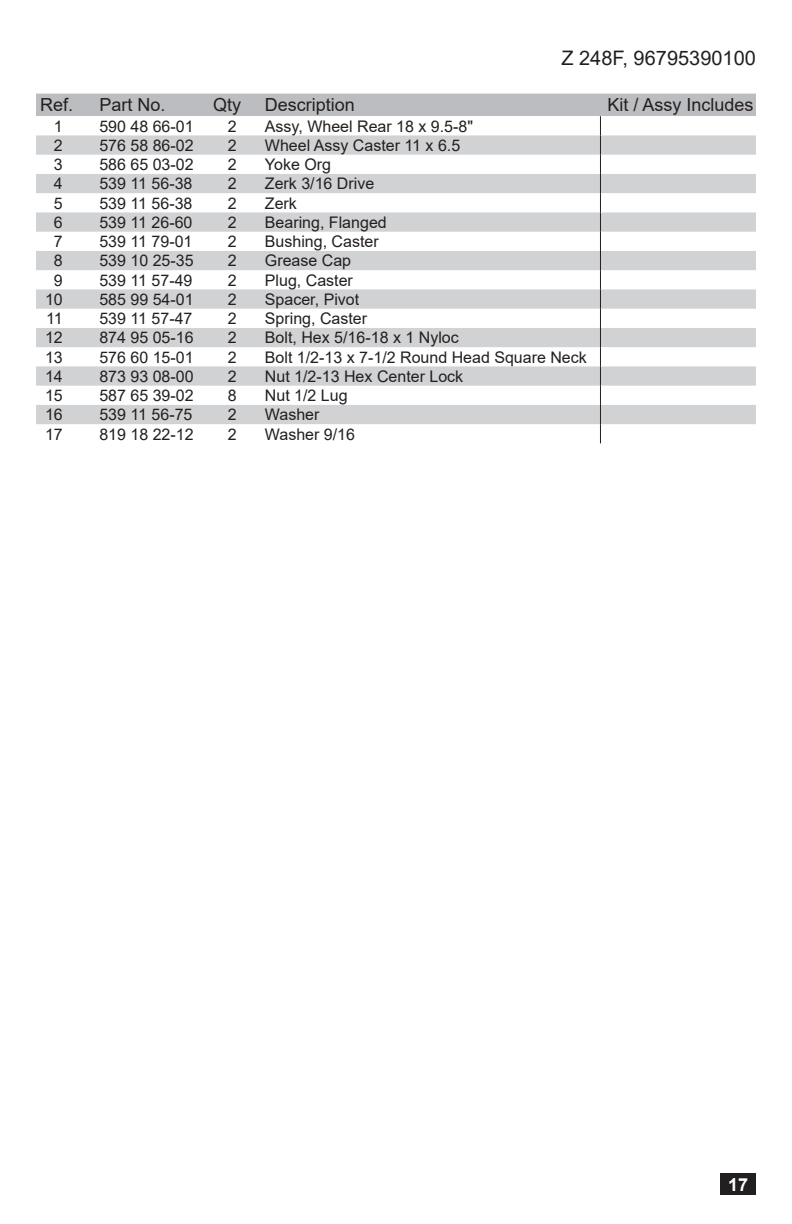
<style>
.page{position:relative;width:792px;height:1224px;background:#fff}
.page>*{position:absolute;margin:0;border:0;box-sizing:border-box;transform-origin:0 0}
.t1{font:20px "Arial";color:#231f20}
.Part_Head{font:18px "Arial";color:#231f20}
.t2{font:700 18px "Arial";color:#fff}
.PARTS{font:16px "Arial";color:#231f20}
.Bullet{font:16px "Arial";color:#231f20}
</style>
<div class="page">
<div style="left:721px;top:1174px;width:35px;height:21px;background:#231f20"></div>
<svg style="left:36px;top:94px;width:720px;height:349px"></svg>
<p class="t1" style="left:561px;top:44px;width:196px">Z 248F, 96795390100</p>
<p class="Part_Head" style="left:40px;top:93px;width:35px">Ref.</p>
<p class="Part_Head" style="left:99px;top:93px;width:68px">Part No.</p>
<p class="Part_Head" style="left:213px;top:93px;width:30px">Qty</p>
<p class="Part_Head" style="left:265px;top:93px;width:92px">Description</p>
<p class="Part_Head" style="left:607px;top:93px;width:148px">Kit / Assy Includes</p>
<p class="Bullet" style="left:54px;top:115px;width:10px">1</p>
<p class="PARTS" style="left:99px;top:115px;width:96px">590 48 66-01</p>
<p class="PARTS" style="left:228px;top:115px;width:10px">2</p>
<p class="PARTS" style="left:265px;top:115px;width:210px">Assy, Wheel Rear 18 x 9.5-8"</p>
<p class="Bullet" style="left:54px;top:134px;width:10px">2</p>
<p class="PARTS" style="left:99px;top:134px;width:96px">576 58 86-02</p>
<p class="PARTS" style="left:228px;top:134px;width:10px">2</p>
<p class="PARTS" style="left:265px;top:134px;width:197px">Wheel Assy Caster 11 x 6.5</p>
<p class="Bullet" style="left:54px;top:154px;width:10px">3</p>
<p class="PARTS" style="left:99px;top:154px;width:96px">586 65 03-02</p>
<p class="PARTS" style="left:228px;top:154px;width:10px">2</p>
<p class="PARTS" style="left:265px;top:154px;width:68px">Yoke Org</p>
<p class="Bullet" style="left:54px;top:173px;width:10px">4</p>
<p class="PARTS" style="left:99px;top:173px;width:95px">539 11 56-38</p>
<p class="PARTS" style="left:228px;top:173px;width:10px">2</p>
<p class="PARTS" style="left:265px;top:173px;width:111px">Zerk 3/16 Drive</p>
<p class="Bullet" style="left:54px;top:192px;width:10px">5</p>
<p class="PARTS" style="left:99px;top:192px;width:95px">539 11 56-38</p>
<p class="PARTS" style="left:228px;top:192px;width:10px">2</p>
<p class="PARTS" style="left:265px;top:192px;width:33px">Zerk</p>
<p class="Bullet" style="left:54px;top:211px;width:10px">6</p>
<p class="PARTS" style="left:99px;top:211px;width:95px">539 11 26-60</p>
<p class="PARTS" style="left:228px;top:211px;width:10px">2</p>
<p class="PARTS" style="left:265px;top:211px;width:123px">Bearing, Flanged</p>
<p class="Bullet" style="left:54px;top:231px;width:10px">7</p>
<p class="PARTS" style="left:99px;top:231px;width:95px">539 11 79-01</p>
<p class="PARTS" style="left:228px;top:231px;width:10px">2</p>
<p class="PARTS" style="left:265px;top:231px;width:115px">Bushing, Caster</p>
<p class="Bullet" style="left:54px;top:250px;width:10px">8</p>
<p class="PARTS" style="left:99px;top:250px;width:96px">539 10 25-35</p>
<p class="PARTS" style="left:228px;top:250px;width:10px">2</p>
<p class="PARTS" style="left:265px;top:250px;width:88px">Grease Cap</p>
<p class="Bullet" style="left:54px;top:269px;width:10px">9</p>
<p class="PARTS" style="left:99px;top:269px;width:95px">539 11 57-49</p>
<p class="PARTS" style="left:228px;top:269px;width:10px">2</p>
<p class="PARTS" style="left:265px;top:269px;width:90px">Plug, Caster</p>
<p class="Bullet" style="left:45px;top:288px;width:19px">10</p>
<p class="PARTS" style="left:99px;top:288px;width:96px">585 99 54-01</p>
<p class="PARTS" style="left:228px;top:288px;width:10px">2</p>
<p class="PARTS" style="left:265px;top:288px;width:96px">Spacer, Pivot</p>
<p class="Bullet" style="left:46px;top:307px;width:18px">11</p>
<p class="PARTS" style="left:99px;top:307px;width:95px">539 11 57-47</p>
<p class="PARTS" style="left:228px;top:307px;width:10px">2</p>
<p class="PARTS" style="left:265px;top:307px;width:104px">Spring, Caster</p>
<p class="Bullet" style="left:45px;top:327px;width:19px">12</p>
<p class="PARTS" style="left:99px;top:327px;width:96px">874 95 05-16</p>
<p class="PARTS" style="left:228px;top:327px;width:10px">2</p>
<p class="PARTS" style="left:265px;top:327px;width:195px">Bolt, Hex 5/16-18 x 1 Nyloc</p>
<p class="Bullet" style="left:45px;top:346px;width:19px">13</p>
<p class="PARTS" style="left:99px;top:346px;width:96px">576 60 15-01</p>
<p class="PARTS" style="left:228px;top:346px;width:10px">2</p>
<p class="PARTS" style="left:265px;top:346px;width:323px">Bolt 1/2-13 x 7-1/2 Round Head Square Neck</p>
<p class="Bullet" style="left:45px;top:365px;width:19px">14</p>
<p class="PARTS" style="left:99px;top:365px;width:96px">873 93 08-00</p>
<p class="PARTS" style="left:228px;top:365px;width:10px">2</p>
<p class="PARTS" style="left:265px;top:365px;width:200px">Nut 1/2-13 Hex Center Lock</p>
<p class="Bullet" style="left:45px;top:384px;width:19px">15</p>
<p class="PARTS" style="left:99px;top:384px;width:96px">587 65 39-02</p>
<p class="PARTS" style="left:228px;top:384px;width:10px">8</p>
<p class="PARTS" style="left:265px;top:384px;width:84px">Nut 1/2 Lug</p>
<p class="Bullet" style="left:45px;top:404px;width:19px">16</p>
<p class="PARTS" style="left:99px;top:404px;width:95px">539 11 56-75</p>
<p class="PARTS" style="left:228px;top:404px;width:10px">2</p>
<p class="PARTS" style="left:265px;top:404px;width:56px">Washer</p>
<p class="Bullet" style="left:45px;top:423px;width:19px">17</p>
<p class="PARTS" style="left:99px;top:423px;width:96px">819 18 22-12</p>
<p class="PARTS" style="left:228px;top:423px;width:10px">2</p>
<p class="PARTS" style="left:265px;top:423px;width:92px">Washer 9/16</p>
<p class="t2" style="left:728px;top:1172px;width:22px">17</p>
</div>
